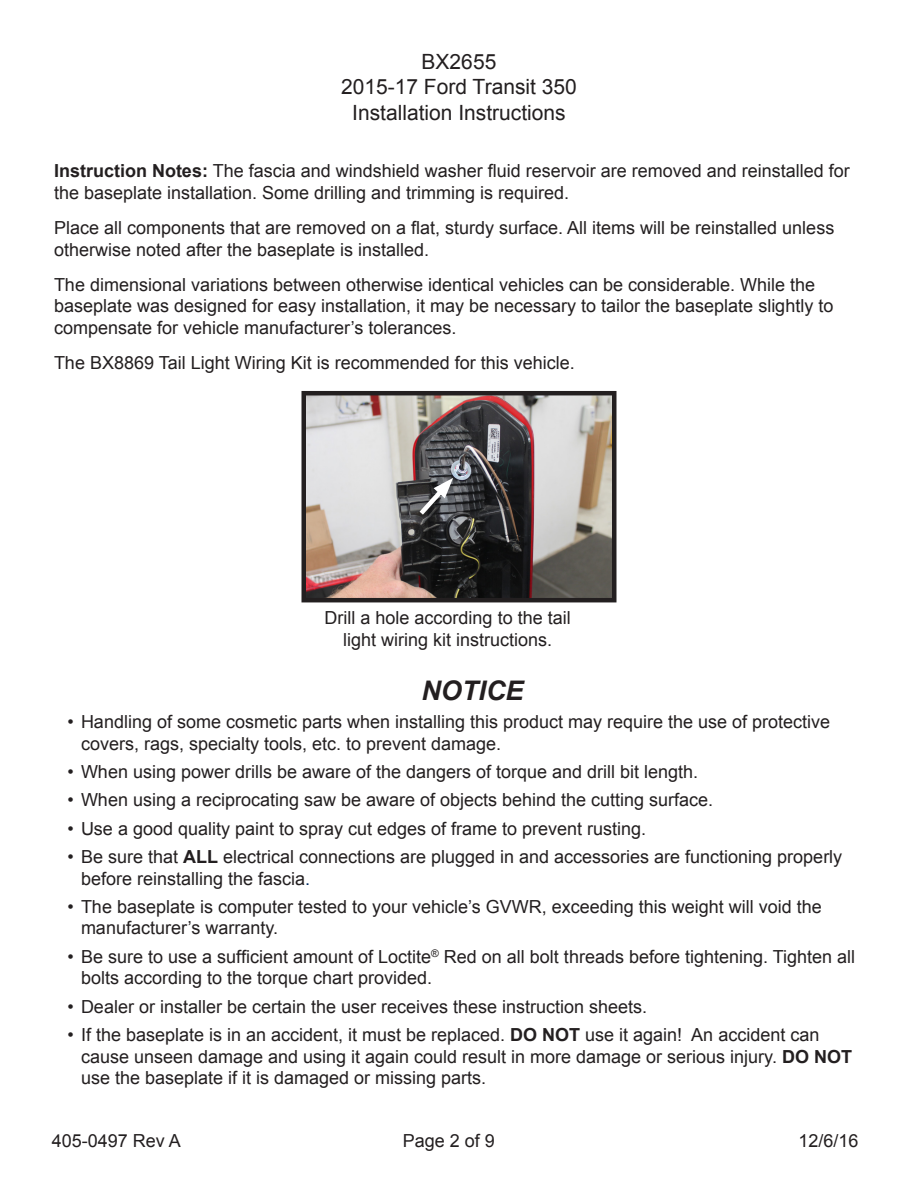
<style>
.page{position:relative;width:918px;height:1188px;background:#fff}
.page>*{position:absolute;margin:0;border:0;box-sizing:border-box;transform-origin:0 0}
.t1{font:italic 700 27px "Arial";color:#231f20}
.t2{font:21px/25.2px "Arial";color:#231f20;text-align:center}
.t3{font:18px/21.6px "Arial";color:#231f20}
.s1{font-weight:700}
.s2{color:#002c62}
</style>
<div class="page">
<img style="left:307px;top:396px;width:304px;height:201px">
<div style="left:302px;top:391px;width:314px;height:211px;border:4px solid #231f20"></div>
<svg style="left:415px;top:478px;width:38px;height:42px;background:#696a6c"></svg>
<p class="t2" style="left:341px;top:50px;width:237px">BX2655<br>2015-17 Ford Transit 350<br>Installation Instructions</p>
<p class="t3" style="left:54px;top:160px;width:797px"><span class="s1">Instruction Notes:</span> The fascia and windshield washer fluid reservoir are removed and reinstalled for the baseplate installation. Some drilling and trimming is required.</p>
<p class="t3" style="left:54px;top:217px;width:782px">Place all components that are removed on a flat, sturdy surface. All items will be reinstalled unless otherwise noted after the baseplate is installed.</p>
<p class="t3" style="left:54px;top:274px;width:781px">The dimensional variations between otherwise identical vehicles can be considerable. While the baseplate was designed for easy installation, it may be necessary to tailor the baseplate slightly to compensate for vehicle manufacturer’s tolerances.</p>
<p class="t3" style="left:54px;top:352px;width:522px">The BX8869 Tail Light Wiring Kit is recommended for this vehicle.</p>
<p class="t3" style="left:325px;top:607px;width:248px;text-align:center">Drill a hole according to the tail light wiring kit instructions.</p>
<p class="t1" style="left:421px;top:672px;width:104px">NOTICE</p>
<p class="t3" style="left:81px;top:711px;width:751px;text-indent:-14px">• Handling of some cosmetic parts when installing this product may require the use of protective covers, rags, specialty tools, etc. to prevent damage.</p>
<p class="t3" style="left:68px;top:761px;width:632px">• When using power drills be aware of the dangers of torque and drill bit length.</p>
<p class="t3" style="left:68px;top:789px;width:647px">• When using a reciprocating saw be aware of objects behind the cutting surface.</p>
<p class="t3" style="left:68px;top:818px;width:580px">• Use a good quality paint to spray cut edges of frame to prevent rusting.</p>
<p class="t3" style="left:81px;top:846px;width:763px;text-indent:-14px">• Be sure that <span class="s1">ALL</span> electrical connections are plugged in and accessories are functioning properly before reinstalling the fascia<span class="s2">.</span></p>
<p class="t3" style="left:81px;top:896px;width:743px;text-indent:-14px">• The baseplate is computer tested to your vehicle’s GVWR, exceeding this weight will void the manufacturer’s warranty.</p>
<p class="t3" style="left:81px;top:946px;width:776px;text-indent:-14px">• Be sure to use a sufficient amount of Loctite<sup>®</sup> Red on all bolt threads before tightening. Tighten all bolts according to the torque chart provided.</p>
<p class="t3" style="left:68px;top:996px;width:581px">• Dealer or installer be certain the user receives these instruction sheets.</p>
<p class="t3" style="left:81px;top:1024px;width:773px;text-indent:-14px">• If the baseplate is in an accident, it must be replaced. <span class="s1">DO NOT</span> use it again! An accident can cause unseen damage and using it again could result in more damage or serious injury. <span class="s1">DO NOT </span>use the baseplate if it is damaged or missing parts.</p>
<p class="t3" style="left:52px;top:1130px;width:131px">405-0497 Rev A</p>
<p class="t3" style="left:403px;top:1130px;width:94px">Page 2 of 9</p>
<p class="t3" style="left:798px;top:1130px;width:62px">12/6/16</p>
</div>
